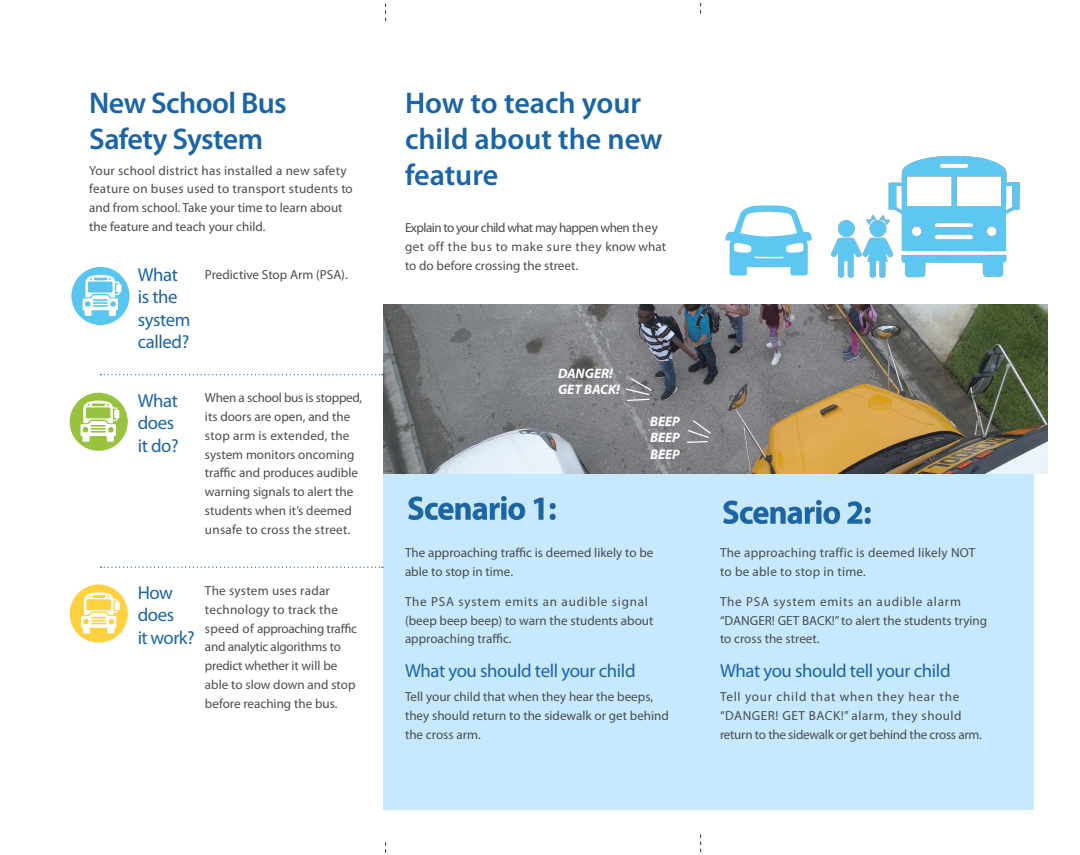
<style>
.page{position:relative;width:1080px;height:855px;background:#fff}
.page>*{position:absolute;margin:0;border:0;box-sizing:border-box;transform-origin:0 0}
.t1{font:600 30px/36px "Myriad Pro";letter-spacing:-.005em;color:#1a65a7}
.t2{font:18.75px/22.5px "Myriad Pro";letter-spacing:-.02em;color:#1a65a7}
.t3{font:italic 700 13.75px "Myriad Pro";color:#fff}
.t4{font:13.12px/18.8px "Myriad Pro";color:#4b4c4d}
.t5{font:13.12px/18.8px "Myriad Pro";letter-spacing:.04em;color:#4b4c4d}
.t6{font:13.12px/18.8px "Myriad Pro";letter-spacing:.02em;color:#4b4c4d}
</style>
<div class="page">
<div style="left:698px;top:472px;width:336px;height:338px;background:#c6e9ff"></div>
<div style="left:383px;top:472px;width:336px;height:338px;background:#c6e9ff"></div>
<svg style="left:100px;top:374px;width:283px;height:1px"></svg>
<svg style="left:100px;top:567px;width:283px;height:1px"></svg>
<div style="left:70px;top:585px;width:58px;height:58px;background:#ffd13f;border-radius:50%"></div>
<svg style="left:81px;top:592px;width:39px;height:42px"></svg>
<div style="left:70px;top:393px;width:58px;height:58px;background:#97c33f;border-radius:50%"></div>
<svg style="left:80px;top:400px;width:39px;height:42px"></svg>
<div style="left:71px;top:267px;width:59px;height:58px;background:#59c6f1;border-radius:50%"></div>
<svg style="left:83px;top:274px;width:38px;height:42px"></svg>
<img style="left:408px;top:495px;width:148px;height:25px">
<img style="left:831px;top:156px;width:189px;height:122px">
<img style="left:723px;top:499px;width:148px;height:25px">
<svg style="left:725px;top:205px;width:87px;height:71px"></svg>
<img style="left:383px;top:304px;width:665px;height:169px">
<svg style="left:624px;top:377px;width:29px;height:25px"></svg>
<svg style="left:686px;top:419px;width:26px;height:25px"></svg>
<svg style="left:385px;top:3px;width:1px;height:18px"></svg>
<svg style="left:700px;top:834px;width:1px;height:19px"></svg>
<p class="t1" style="left:89px;top:84px;width:199px">New School Bus<br>Safety System</p>
<p class="t1" style="left:405px;top:84px;width:259px">How to teach your child about the new feature</p>
<p class="t4" style="left:89px;top:161px;width:265px">Your school district has installed a new safety feature on buses used to transport students to and from school. Take your time to learn about the feature and teach your child.</p>
<p class="t4" style="left:405px;top:218px;width:263px">Explain to your child what may happen when they get off the bus to make sure they know what to do before crossing the street.</p>
<p class="t2" style="left:138px;top:263px;width:54px">What is the system called?</p>
<p class="t4" style="left:205px;top:265px;width:144px">Predictive Stop Arm (PSA).</p>
<p class="t2" style="left:138px;top:389px;width:43px">What does it do?</p>
<p class="t4" style="left:205px;top:388px;width:159px">When a school bus is stopped, its doors are open, and the stop arm is extended, the system monitors oncoming traffic and produces audible warning signals to alert the students when it’s deemed unsafe to cross the street.</p>
<p class="t2" style="left:138px;top:581px;width:59px">How does<br>it work?</p>
<p class="t4" style="left:205px;top:581px;width:154px">The system uses radar technology to track the speed of approaching traffic and analytic algorithms to predict whether it will be able to slow down and stop before reaching the bus.</p>
<p class="t3" style="left:558px;top:364px;width:56px">DANGER!</p>
<p class="t3" style="left:558px;top:380px;width:63px">GET BACK!</p>
<p class="t3" style="left:650px;top:412px;width:31px">BEEP</p>
<p class="t3" style="left:650px;top:429px;width:31px">BEEP</p>
<p class="t3" style="left:650px;top:445px;width:31px">BEEP</p>
<p class="t4" style="left:405px;top:543px;width:250px">The approaching traffic is deemed likely to be able to stop in time.</p>
<p class="t4" style="left:405px;top:592px;width:250px">The PSA system emits an audible signal (beep beep beep) to warn the students about approaching traffic.</p>
<p class="t2" style="left:405px;top:659px;width:232px">What you should tell your child</p>
<p class="t4" style="left:405px;top:687px;width:265px">Tell your child that when they hear the beeps, they should return to the sidewalk or get behind the cross arm.</p>
<p class="t6" style="left:720px;top:543px;width:257px">The approaching traffic is deemed likely NOT to be able to stop in time.</p>
<p class="t4" style="left:720px;top:592px;width:269px">The PSA system emits an audible alarm “DANGER! GET BACK!” to alert the students trying to cross the street.</p>
<p class="t2" style="left:720px;top:659px;width:232px">What you should tell your child</p>
<p class="t5" style="left:720px;top:687px;width:263px">Tell your child that when they hear the “DANGER! GET BACK!” alarm, they should return to the sidewalk or get behind the cross arm.</p>
</div>
